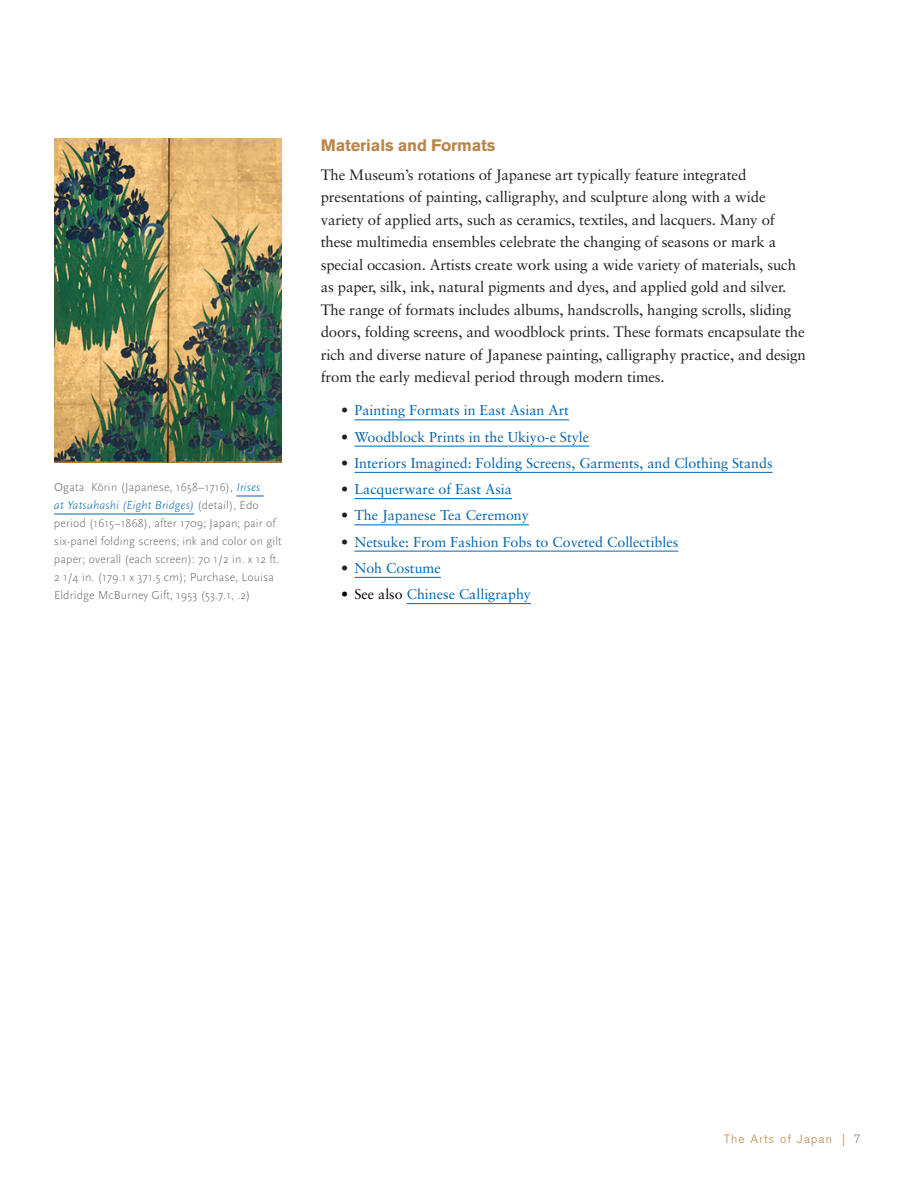
<style>
.page{position:relative;width:918px;height:1188px;background:#fff}
.page>*{position:absolute;margin:0;border:0;box-sizing:border-box;transform-origin:0 0}
.t1{font:700 16.5px "Akzidenz Grotesk BE";letter-spacing:-.01em;color:#ba8548}
.t2{font:15px/22.5px "Sabon";letter-spacing:-.01em;color:#231f20}
.t3{font:14.25px "Sabon";color:#0065b1}
.t4{font:300 12px/18px "Scala Sans";letter-spacing:.015em;color:#656769}
.t5{font:300 12px "Akzidenz Grotesk BE";letter-spacing:.1em;color:#ba8548}
.s1{font-style:italic;color:#0065b1}
.s2{color:#231f20}
.s3{color:#000}
.s4{color:#808285}
</style>
<div class="page">
<hr style="left:355px;top:419px;width:214px;height:1px;background:#0065b1">
<hr style="left:355px;top:446px;width:234px;height:1px;background:#0065b1">
<hr style="left:355px;top:472px;width:418px;height:1px;background:#0065b1">
<hr style="left:355px;top:498px;width:157px;height:1px;background:#0065b1">
<hr style="left:355px;top:524px;width:174px;height:1px;background:#0065b1">
<hr style="left:355px;top:551px;width:323px;height:1px;background:#0065b1">
<hr style="left:355px;top:577px;width:86px;height:1px;background:#0065b1">
<hr style="left:407px;top:603px;width:124px;height:1px;background:#0065b1">
<img style="left:54px;top:138px;width:228px;height:324px">
<svg style="left:236px;top:496px;width:28px;height:1px"></svg>
<hr style="left:54px;top:514px;width:140px;height:1px;background:#0065b1">
<p class="t4" style="left:54px;top:479px;width:229px">Ogata Kˉorin (Japanese, 1658–1716), <span class="s1">Irises<br>at Yatsuhashi (Eight Bridges)</span> (detail), Edo period (1615–1868), after 1709; Japan; pair of six-panel folding screens; ink and color on gilt paper; overall (each screen): 70 1/2 in. x 12 ft.<br>2 1/4 in. (179.1 x 371.5 cm); Purchase, Louisa Eldridge McBurney Gift, 1953 (53.7.1, .2)</p>
<p class="t1" style="left:321px;top:135px;width:176px">Materials and Formats</p>
<p class="t2" style="left:321px;top:163px;width:487px">The Museum’s rotations of Japanese art typically feature integrated presentations of painting, calligraphy, and sculpture along with a wide variety of applied arts, such as ceramics, textiles, and lacquers. Many of these multimedia ensembles celebrate the changing of seasons or mark a special occasion. Artists create work using a wide variety of materials, such as paper, silk, ink, natural pigments and dyes, and applied gold and silver.<br>The range of formats includes albums, handscrolls, hanging scrolls, sliding doors, folding screens, and woodblock prints. These formats encapsulate the rich and diverse nature of Japanese painting, calligraphy practice, and design from the early medieval period through modern times.</p>
<p class="t3" style="left:341px;top:402px;width:230px"><span class="s2">•</span> Painting Formats in East Asian Art</p>
<p class="t3" style="left:341px;top:428px;width:250px"><span class="s2">•</span> Woodblock Prints in the Ukiyo-e Style</p>
<p class="t3" style="left:341px;top:454px;width:433px"><span class="s2">•</span> Interiors Imagined: Folding Screens, Garments, and Clothing Stands</p>
<p class="t3" style="left:341px;top:481px;width:173px"><span class="s2">•</span> Lacquerware of East Asia</p>
<p class="t3" style="left:341px;top:507px;width:189px"><span class="s2">•</span> The Japanese Tea Ceremony</p>
<p class="t3" style="left:341px;top:533px;width:339px"><span class="s2">•</span> Netsuke: From Fashion Fobs to Coveted Collectibles</p>
<p class="t3" style="left:341px;top:559px;width:101px"><span class="s2">•</span> Noh Costume</p>
<p class="t3" style="left:341px;top:586px;width:192px"><span class="s3">• See also</span> Chinese Calligraphy</p>
<p class="t5" style="left:724px;top:1132px;width:139px">The Arts of Japan | <span class="s4">7</span></p>
</div>
